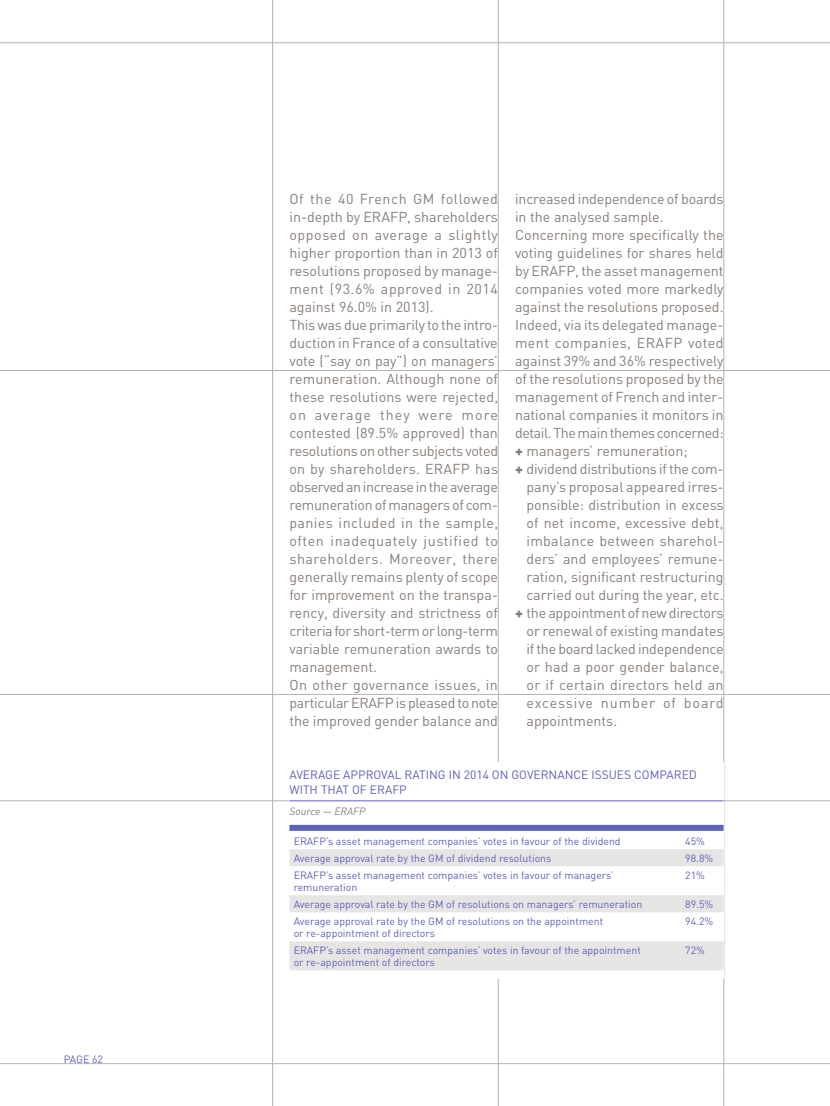
<style>
.page{position:relative;width:830px;height:1106px;background:#fff}
.page>*{position:absolute;margin:0;border:0;box-sizing:border-box;transform-origin:0 0}
.t1{font:14.25px/18px "DIN";color:#877f7a}
.t2{font:14.25px "DIN";letter-spacing:.02em;color:#877f7a}
.t3{font:14.25px "DIN";letter-spacing:-.03em;color:#877f7a}
.t4{font:14.25px "DIN";letter-spacing:.03em;color:#877f7a}
.t5{font:14.25px "DIN";letter-spacing:.06em;color:#877f7a}
.t6{font:12px/15px "DIN";color:#5e61b9}
.t7{font:10.5px/12px "DIN";color:#5e61b9}
.t8{font:italic 10.5px "DIN";color:#877f7a}
.s1{font-weight:900}
</style>
<div class="page">
<hr style="left:723px;top:0;width:1px;height:1106px;background:#b7b2af">
<hr style="left:497px;top:0;width:1px;height:1106px;background:#b7b2af">
<hr style="left:272px;top:0;width:1px;height:1106px;background:#b7b2af">
<hr style="left:0;top:42px;width:829px;height:1px;background:#b7b2af">
<hr style="left:0;top:1063px;width:829px;height:1px;background:#b7b2af">
<hr style="left:0;top:370px;width:829px;height:1px;background:#b7b2af">
<hr style="left:0;top:694px;width:829px;height:1px;background:#b7b2af">
<hr style="left:0;top:800px;width:829px;height:1px;background:#b7b2af">
<div style="left:289px;top:762px;width:434px;height:217px;background:#fff"></div>
<hr style="left:289px;top:800px;width:434px;height:1px;background:#5e61b9">
<svg style="left:289px;top:849px;width:434px;height:121px;fill:#ebe9e8"></svg>
<div style="left:289px;top:825px;width:391px;height:6px;background:#5e61b9"></div>
<div style="left:680px;top:825px;width:43px;height:6px;background:#5e61b9"></div>
<p class="t7" style="left:64px;top:1053px;width:41px">PAGE 62</p>
<p class="t1" style="left:289px;top:189px;width:210px">Of the 40 French GM followed in-depth by ERAFP, shareholders opposed on average a slightly higher proportion than in 2013 of resolutions proposed by manage&shy;ment (93.6% approved in 2014 against 96.0% in 2013).<br>This was due primarily to the intro&shy;duction in France of a consultative vote (“say on pay”) on managers’ remuneration. Although none of these resolutions were rejected, on average they were more contested (89.5% approved) than resolutions on other subjects voted on by shareholders. ERAFP has observed an increase in the average remuneration of managers of com&shy;panies included in the sample, often inadequately justified to shareholders. Moreover, there generally remains plenty of scope for improvement on the transpa&shy;rency, diversity and strictness of criteria for short-term or long-term variable remuneration awards to management.<br>On other governance issues, in particular ERAFP is pleased to note the improved gender balance and</p>
<p class="t1" style="left:514px;top:189px;width:210px">increased independence of boards</p>
<p class="t1" style="left:514px;top:207px;width:150px">in the analysed sample.</p>
<p class="t1" style="left:514px;top:225px;width:210px">Concerning more specifically the</p>
<p class="t1" style="left:514px;top:243px;width:210px">voting guidelines for shares held</p>
<p class="t1" style="left:514px;top:261px;width:210px">by ERAFP, the asset management</p>
<p class="t1" style="left:514px;top:279px;width:210px">companies voted more markedly</p>
<p class="t1" style="left:514px;top:297px;width:210px">against the resolutions proposed.</p>
<p class="t1" style="left:514px;top:315px;width:210px">Indeed, via its delegated manage-</p>
<p class="t4" style="left:514px;top:333px;width:210px">ment companies, ERAFP voted</p>
<p class="t1" style="left:514px;top:351px;width:210px">against 39% and 36% respectively</p>
<p class="t1" style="left:514px;top:369px;width:210px">of the resolutions proposed by the</p>
<p class="t1" style="left:514px;top:387px;width:210px">management of French and inter-</p>
<p class="t1" style="left:514px;top:405px;width:210px">national companies it monitors in</p>
<p class="t3" style="left:514px;top:423px;width:210px">detail. The main themes concerned:</p>
<p class="t1" style="left:514px;top:441px;width:174px"><span class="s1">+</span> managers’ remuneration;</p>
<p class="t1" style="left:514px;top:459px;width:210px"><span class="s1">+</span> dividend distributions if the com-</p>
<p class="t1" style="left:526px;top:477px;width:198px">pany’s proposal appeared irres-</p>
<p class="t1" style="left:526px;top:495px;width:198px">ponsible: distribution in excess</p>
<p class="t1" style="left:526px;top:513px;width:198px">of net income, excessive debt,</p>
<p class="t2" style="left:526px;top:531px;width:198px">imbalance between sharehol-</p>
<p class="t1" style="left:526px;top:549px;width:198px">ders’ and employees’ remune-</p>
<p class="t1" style="left:526px;top:567px;width:198px">ration, significant restructuring</p>
<p class="t1" style="left:526px;top:585px;width:198px">carried out during the year, etc.</p>
<p class="t1" style="left:514px;top:603px;width:210px"><span class="s1">+</span> the appointment of new directors</p>
<p class="t1" style="left:526px;top:621px;width:198px">or renewal of existing mandates</p>
<p class="t1" style="left:526px;top:639px;width:198px">if the board lacked independence</p>
<p class="t1" style="left:526px;top:657px;width:198px">or had a poor gender balance,</p>
<p class="t2" style="left:526px;top:675px;width:198px">or if certain directors held an</p>
<p class="t5" style="left:526px;top:693px;width:198px">excessive number of board</p>
<p class="t1" style="left:526px;top:711px;width:92px">appointments.</p>
<p class="t6" style="left:289px;top:767px;width:409px">AVERAGE APPROVAL RATING IN 2014 ON GOVERNANCE ISSUES COMPARED<br>WITH THAT OF ERAFP</p>
<p class="t8" style="left:289px;top:804px;width:77px">Source — ERAFP</p>
<p class="t7" style="left:293px;top:835px;width:328px">ERAFP’s asset management companies’ votes in favour of the dividend</p>
<p class="t7" style="left:685px;top:835px;width:21px">45%</p>
<p class="t7" style="left:293px;top:852px;width:259px">Average approval rate by the GM of dividend resolutions</p>
<p class="t7" style="left:685px;top:852px;width:30px">98.8%</p>
<p class="t7" style="left:293px;top:869px;width:321px">ERAFP’s asset management companies’ votes in favour of managers’ remuneration</p>
<p class="t7" style="left:685px;top:869px;width:21px">21%</p>
<p class="t7" style="left:293px;top:898px;width:350px">Average approval rate by the GM of resolutions on managers’ remuneration</p>
<p class="t7" style="left:685px;top:898px;width:30px">89.5%</p>
<p class="t7" style="left:293px;top:915px;width:311px">Average approval rate by the GM of resolutions on the appointment or re-appointment of directors</p>
<p class="t7" style="left:685px;top:915px;width:30px">94.2%</p>
<p class="t7" style="left:293px;top:944px;width:348px">ERAFP’s asset management companies’ votes in favour of the appointment or re-appointment of directors</p>
<p class="t7" style="left:685px;top:944px;width:21px">72%</p>
</div>
